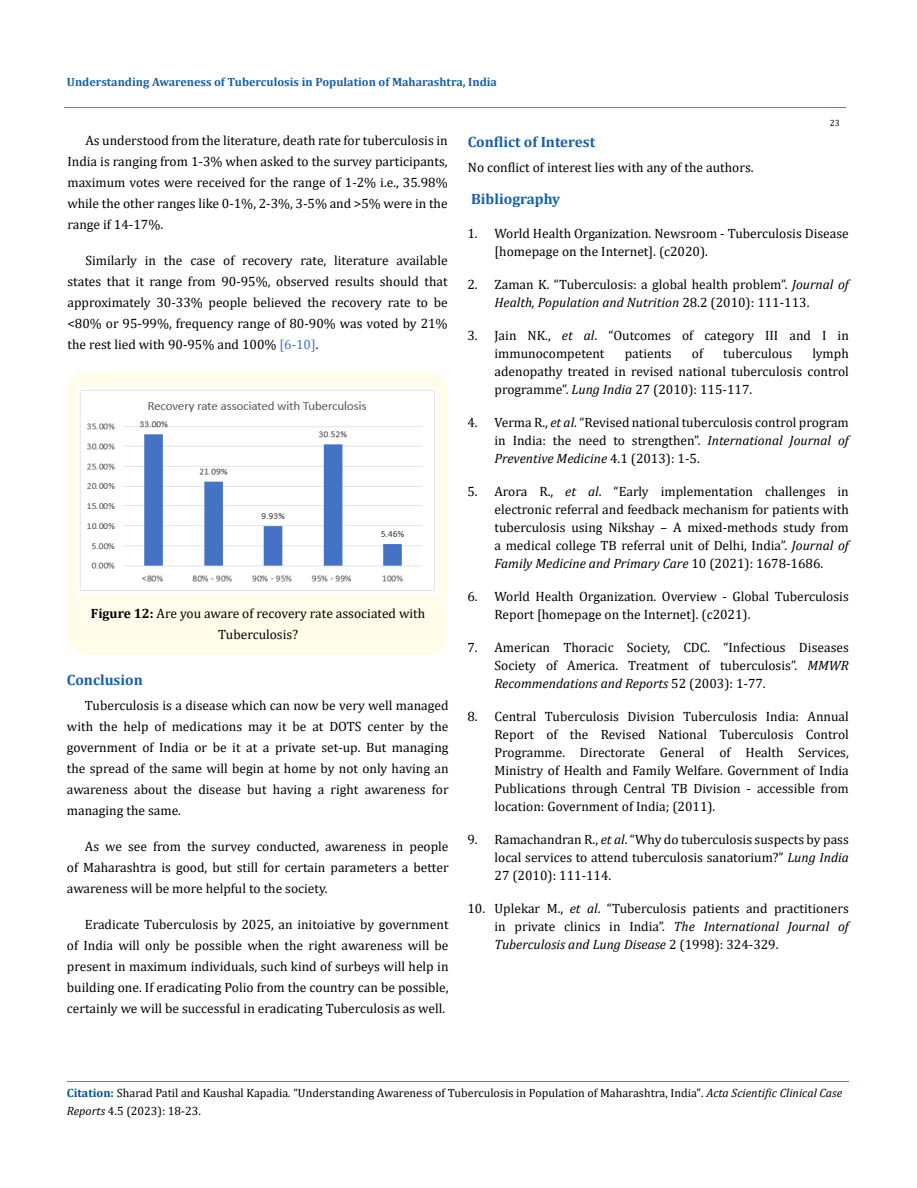
<style>
.page{position:relative;width:917px;height:1188px;background:#fff}
.page>*{position:absolute;margin:0;border:0;box-sizing:border-box;transform-origin:0 0}
.t1{font:700 15px "Cambria";color:#1560a6}
.t2{font:13.5px/18px "Cambria";color:#000;text-align:justify}
.t3{font:12px/18px "Cambria";color:#000}
.t4{font:700 12px "Cambria";color:#1560a6}
.t5{font:9px "Cambria";color:#000}
.s1{color:#4472c4}
.s2{font-weight:700}
.s3{font-style:italic}
.s4{font-weight:700;color:#035089}
</style>
<div class="page">
<div style="left:67px;top:372px;width:381px;height:283px;background:#fffde9;border-radius:18px"></div>
<img style="left:78px;top:387px;width:360px;height:207px">
<hr style="left:64px;top:108px;width:781px;height:1px;background:#e05d1a">
<hr style="left:67px;top:1082px;width:781px;height:1px;background:#e05d1a">
<p class="t4" style="left:67px;top:73px;width:431px">Understanding Awareness of Tuberculosis in Population of Maharashtra, India</p>
<p class="t5" style="left:829px;top:118px;width:11px">23</p>
<p class="t2" style="left:67px;top:130px;width:382px;line-height:21px;text-indent:18px">As understood from the literature, death rate for tuberculosis in India is ranging from 1-3% when asked to the survey participants, maximum votes were received for the range of 1-2% i.e., 35.98% while the other ranges like 0-1%, 2-3%, 3-5% and &gt;5% were in the range if 14-17%.</p>
<p class="t2" style="left:67px;top:250px;width:382px;line-height:21px;text-indent:18px">Similarly in the case of recovery rate, literature available states that it range from 90-95%, observed results should that approximately 30-33% people believed the recovery rate to be &lt;80% or 95-99%, frequency range of 80-90% was voted by 21% the rest lied with 90-95% and 100% <span class="s1">[6-10]</span>.</p>
<p class="t2" style="left:91px;top:603px;width:336px;line-height:21px;text-align:center"><span class="s2">Figure 12:</span> Are you aware of recovery rate associated with<br>Tuberculosis?</p>
<p class="t1" style="left:67px;top:669px;width:77px">Conclusion</p>
<p class="t2" style="left:67px;top:695px;width:383px;line-height:21px;text-indent:18px">Tuberculosis is a disease which can now be very well managed with the help of medications may it be at DOTS center by the government of India or be it at a private set-up. But managing the spread of the same will begin at home by not only having an awareness about the disease but having a right awareness for managing the same.</p>
<p class="t2" style="left:67px;top:836px;width:383px;line-height:21px;text-indent:18px">As we see from the survey conducted, awareness in people of Maharashtra is good, but still for certain parameters a better awareness will be more helpful to the society.</p>
<p class="t2" style="left:67px;top:914px;width:383px;line-height:21px;text-indent:18px">Eradicate Tuberculosis by 2025, an initoiative by government of India will only be possible when the right awareness will be present in maximum individuals, such kind of surbeys will help in building one. If eradicating Polio from the country can be possible, certainly we will be successful in eradicating Tuberculosis as well.</p>
<p class="t1" style="left:468px;top:131px;width:129px">Conflict of Interest</p>
<p class="t2" style="left:468px;top:158px;width:287px">No conflict of interest lies with any of the authors.</p>
<p class="t1" style="left:471px;top:188px;width:91px">Bibliography</p>
<p class="t2" style="left:494px;top:225px;width:356px;text-indent:-27px">1. World Health Organization. Newsroom - Tuberculosis Disease [homepage on the Internet]. (c2020).</p>
<p class="t2" style="left:494px;top:276px;width:356px;text-indent:-27px">2. Zaman K. “Tuberculosis: a global health problem”. <span class="s3">Journal of<br>Health, Population and Nutrition</span> 28.2 (2010): 111-113.</p>
<p class="t2" style="left:494px;top:327px;width:356px;text-indent:-27px">3. Jain NK., <span class="s3">et al</span>. “Outcomes of category III and I in immunocompetent</p>
<p class="t2" style="left:624px;top:345px;width:48px">patients</p>
<p class="t2" style="left:691px;top:345px;width:13px">of</p>
<p class="t2" style="left:723px;top:345px;width:70px">tuberculous</p>
<p class="t2" style="left:494px;top:345px;width:356px;text-indent:318px">lymph adenopathy treated in revised national tuberculosis control programme”. <span class="s3">Lung India</span> 27 (2010): 115-117.</p>
<p class="t2" style="left:494px;top:414px;width:356px;text-indent:-27px">4. Verma R., <span class="s3">et al</span>. “Revised national tuberculosis control program in India: the need to strengthen”. <span class="s3">International Journal of Preventive Medicine</span> 4.1 (2013): 1-5.</p>
<p class="t2" style="left:494px;top:482px;width:356px;text-indent:-27px">5. Arora R., <span class="s3">et al</span>. “Early implementation challenges in electronic referral and feedback mechanism for patients with tuberculosis using Nikshay – A mixed-methods study from a medical college TB referral unit of Delhi, India”. <span class="s3">Journal of Family Medicine and Primary Care</span> 10 (2021): 1678-1686.</p>
<p class="t2" style="left:494px;top:587px;width:356px;text-indent:-27px">6. World Health Organization. Overview - Global Tuberculosis<br>Report [homepage on the Internet]. (c2021).</p>
<p class="t2" style="left:494px;top:638px;width:356px;text-indent:-27px">7. American Thoracic Society, CDC. “Infectious Diseases Society of America. Treatment of tuberculosis”. <span class="s3">MMWR Recommendations and Reports</span> 52 (2003): 1-77.</p>
<p class="t2" style="left:494px;top:707px;width:356px;text-indent:-27px">8. Central Tuberculosis Division Tuberculosis India: Annual Report of the Revised National Tuberculosis Control Programme. Directorate General of Health Services, Ministry of Health and Family Welfare. Government of India Publications through Central TB Division - accessible from location: Government of India; (2011).</p>
<p class="t2" style="left:494px;top:830px;width:356px;text-indent:-27px">9. Ramachandran R., <span class="s3">et al</span>. “Why do tuberculosis suspects by pass local services to attend tuberculosis sanatorium?” <span class="s3">Lung India </span>27 (2010): 111-114.</p>
<p class="t2" style="left:494px;top:899px;width:356px;text-indent:-27px">10. Uplekar M., <span class="s3">et al</span>. “Tuberculosis patients and practitioners in private clinics in India”. <span class="s3">The International Journal of Tuberculosis and Lung Disease</span> 2 (1998): 324-329.</p>
<p class="t3" style="left:67px;top:1084px;width:776px"><span class="s4">Citation:</span> Sharad Patil and Kaushal Kapadia<span class="s3">.</span> “Understanding Awareness of Tuberculosis in Population of Maharashtra, India". <span class="s3">Acta Scientific Clinical Case<br>Reports</span> 4.5 (2023): 18-23.</p>
</div>
